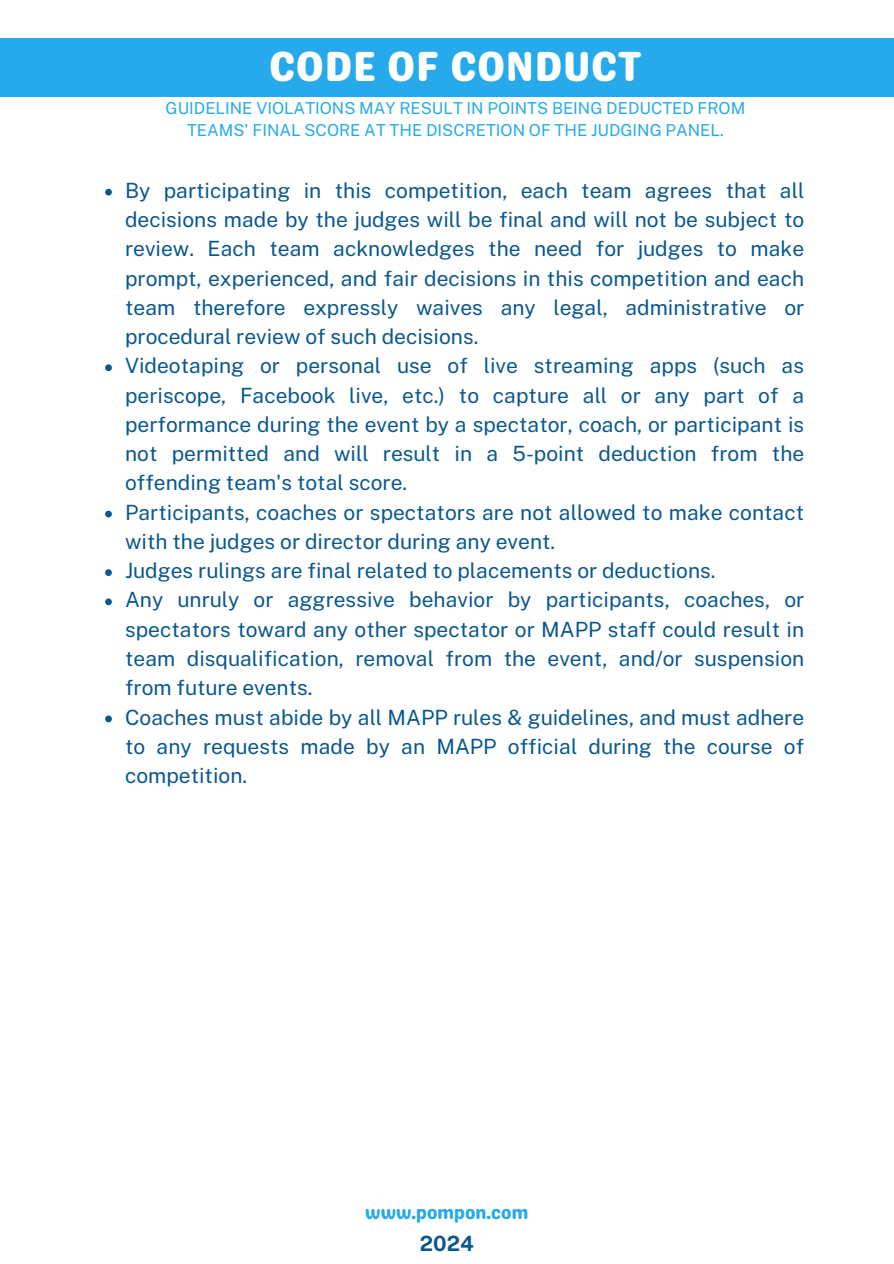
<style>
.page{position:relative;width:894px;height:1264px;background:#fff}
.page>*{position:absolute;margin:0;border:0;box-sizing:border-box;transform-origin:0 0}
.t1{font:42px "Genty Sans";color:#fff}
.t2{font:21px/29.2px "Public Sans";color:#0a588e;text-align:justify}
.t3{font:700 21px "Public Sans";color:#0a588e}
.t4{font:18px "Genty Sans";color:#26aaeb}
.t5{font:16.5px/22.5px "Public Sans";color:#26aaeb;text-align:center}
</style>
<div class="page">
<div style="left:0;top:38px;width:893px;height:58px;background:#26aaeb"></div>
<svg style="left:105px;top:189px;width:7px;height:6px"></svg>
<svg style="left:105px;top:364px;width:7px;height:7px"></svg>
<svg style="left:105px;top:510px;width:7px;height:7px"></svg>
<svg style="left:105px;top:569px;width:7px;height:7px"></svg>
<svg style="left:105px;top:598px;width:7px;height:7px"></svg>
<svg style="left:105px;top:715px;width:7px;height:7px"></svg>
<p class="t1" style="left:269px;top:41px;width:375px">CODE OF CONDUCT</p>
<h2 class="t5" style="left:166px;top:96px;width:581px">GUIDELINE VIOLATIONS MAY RESULT IN POINTS BEING DEDUCTED FROM<br>TEAMS' FINAL SCORE AT THE DISCRETION OF THE JUDGING PANEL.</h2>
<p class="t2" style="left:125px;top:175px;width:680px">By participating in this competition, each team agrees that all decisions made by the judges will be final and will not be subject to review. Each team acknowledges the need for judges to make prompt, experienced, and fair decisions in this competition and each team therefore expressly waives any legal, administrative or procedural review of such decisions.</p>
<p class="t2" style="left:125px;top:351px;width:680px">Videotaping or personal use of live streaming apps (such as periscope, Facebook live, etc.) to capture all or any part of a performance during the event by a spectator, coach, or participant is not permitted and will result in a 5-point deduction from the offending team's total score.</p>
<p class="t2" style="left:125px;top:497px;width:680px">Participants, coaches or spectators are not allowed to make contact with the judges or director during any event.</p>
<p class="t2" style="left:125px;top:556px;width:592px">Judges rulings are final related to placements or deductions.</p>
<p class="t2" style="left:125px;top:585px;width:680px">Any unruly or aggressive behavior by participants, coaches, or spectators toward any other spectator or MAPP staff could result in team disqualification, removal from the event, and/or suspension from future events.</p>
<p class="t2" style="left:125px;top:702px;width:680px">Coaches must abide by all MAPP rules &amp; guidelines, and must adhere to any requests made by an MAPP official during the course of competition.</p>
<h1 class="t4" style="left:365px;top:1201px;width:165px">www.pompon.com</h1>
<h4 class="t3" style="left:419px;top:1230px;width:55px">2024</h4>
</div>
